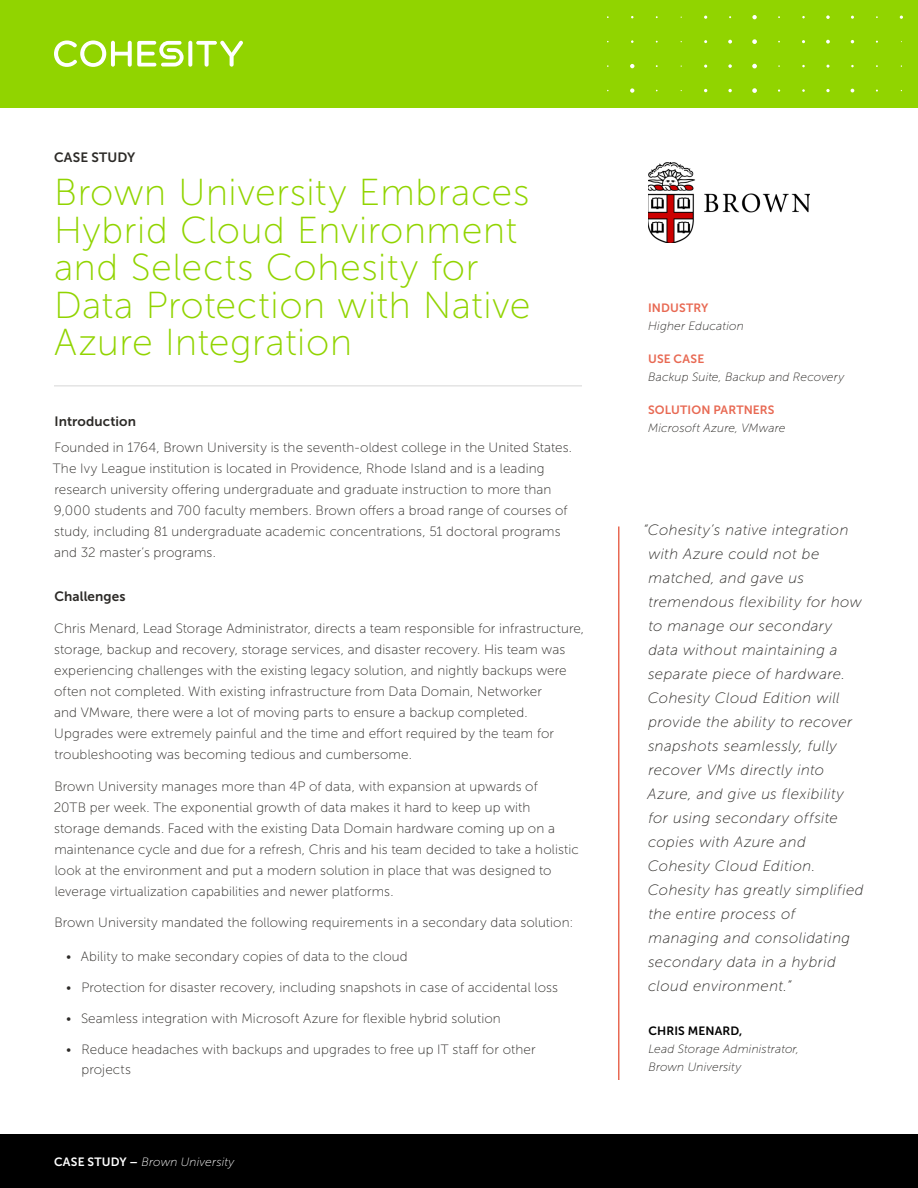
<style>
.page{position:relative;width:918px;height:1188px;background:#fff}
.page>*{position:absolute;margin:0;border:0;box-sizing:border-box;transform-origin:0 0}
.t1{font:37.5px/37.5px "Museo Sans 100";letter-spacing:.015em;color:#91d400}
.t2{font:italic 15px/24px "Museo Sans 100";letter-spacing:.025em;color:#2c2a27}
.t3{font:13.5px/21px "Museo Sans 100";letter-spacing:.01em;color:#2c2a27}
.t4{font:13.5px "Museo Sans 700";letter-spacing:.01em;color:#2c2a27}
.t5{font:italic 12px/18px "Museo Sans 100";letter-spacing:.01em;color:#2c2a27}
.t6{font:12px "Museo Sans 700";letter-spacing:.01em;color:#e86953}
.t7{font:italic 12px "Museo Sans 100";letter-spacing:.01em;color:#fff}
.t8{font:12px "Museo Sans 700";letter-spacing:.01em;color:#000}
.s1{font-family:"Museo Sans 700";font-style:normal}
</style>
<div class="page">
<div style="left:0;top:0;width:918px;height:108px;background:#91d400"></div>
<svg style="left:188px;top:41px;width:4px;height:26px"></svg>
<svg style="left:196px;top:41px;width:47px;height:26px"></svg>
<svg style="left:54px;top:41px;width:130px;height:26px"></svg>
<div style="left:0;top:1134px;width:918px;height:54px;background:#000"></div>
<hr style="left:618px;top:526px;width:2px;height:554px;background:#e86953">
<svg style="left:752px;top:15px;width:5px;height:4px"></svg>
<svg style="left:826px;top:15px;width:4px;height:4px"></svg>
<svg style="left:752px;top:39px;width:5px;height:5px"></svg>
<svg style="left:826px;top:40px;width:4px;height:4px"></svg>
<svg style="left:728px;top:40px;width:4px;height:4px"></svg>
<svg style="left:752px;top:64px;width:5px;height:4px"></svg>
<svg style="left:630px;top:64px;width:4px;height:4px"></svg>
<svg style="left:728px;top:64px;width:4px;height:4px"></svg>
<svg style="left:752px;top:88px;width:5px;height:5px"></svg>
<svg style="left:826px;top:89px;width:4px;height:3px"></svg>
<svg style="left:630px;top:88px;width:4px;height:5px"></svg>
<svg style="left:728px;top:89px;width:4px;height:3px"></svg>
<img style="left:648px;top:162px;width:162px;height:81px">
<hr style="left:54px;top:386px;width:528px;height:1px;background:#d6d7d6">
<p class="t4" style="left:54px;top:150px;width:83px">CASE STUDY</p>
<h1 class="t1" style="left:54px;top:174px;width:478px">Brown University Embraces<br>Hybrid Cloud Environment and Selects Cohesity for<br>Data Protection with Native<br>Azure Integration</h1>
<p class="t4" style="left:55px;top:413px;width:83px">Introduction</p>
<p class="t3" style="left:53px;top:437px;width:521px">Founded in 1764, Brown University is the seventh-oldest college in the United States.<br>The Ivy League institution is located in Providence, Rhode Island and is a leading research university offering undergraduate and graduate instruction to more than 9,000 students and 700 faculty members. Brown offers a broad range of courses of study, including 81 undergraduate academic concentrations, 51 doctoral programs and 32 master’s programs.</p>
<p class="t4" style="left:54px;top:589px;width:73px">Challenges</p>
<p class="t3" style="left:54px;top:618px;width:532px">Chris Menard, Lead Storage Administrator, directs a team responsible for infrastructure, storage, backup and recovery, storage services, and disaster recovery. His team was experiencing challenges with the existing legacy solution, and nightly backups were often not completed. With existing infrastructure from Data Domain, Networker<br>and VMware, there were a lot of moving parts to ensure a backup completed.<br>Upgrades were extremely painful and the time and effort required by the team for troubleshooting was becoming tedious and cumbersome.</p>
<p class="t3" style="left:54px;top:776px;width:527px">Brown University manages more than 4P of data, with expansion at upwards of<br>20TB per week. The exponential growth of data makes it hard to keep up with storage demands. Faced with the existing Data Domain hardware coming up on a maintenance cycle and due for a refresh, Chris and his team decided to take a holistic look at the environment and put a modern solution in place that was designed to leverage virtualization capabilities and newer platforms.</p>
<p class="t3" style="left:54px;top:912px;width:521px">Brown University mandated the following requirements in a secondary data solution:</p>
<p class="t3" style="left:66px;top:946px;width:343px">• Ability to make secondary copies of data to the cloud</p>
<p class="t3" style="left:66px;top:977px;width:493px">• Protection for disaster recovery, including snapshots in case of accidental loss</p>
<p class="t3" style="left:66px;top:1008px;width:436px">• Seamless integration with Microsoft Azure for flexible hybrid solution</p>
<p class="t3" style="left:81px;top:1040px;width:456px;line-height:20.2px;text-indent:-15px">• Reduce headaches with backups and upgrades to free up IT staff for other projects</p>
<p class="t7" style="left:54px;top:1155px;width:182px"><span class="s1">CASE STUDY –</span> Brown University</p>
<p class="t6" style="left:648px;top:301px;width:62px">INDUSTRY</p>
<p class="t5" style="left:648px;top:317px;width:97px">Higher Education</p>
<p class="t6" style="left:648px;top:352px;width:58px">USE CASE</p>
<p class="t5" style="left:648px;top:368px;width:198px">Backup Suite, Backup and Recovery</p>
<p class="t6" style="left:648px;top:403px;width:128px">SOLUTION PARTNERS</p>
<p class="t5" style="left:648px;top:419px;width:139px">Microsoft Azure, VMware</p>
<p class="t2" style="left:643px;top:518px;width:222px">“Cohesity’s native integration with Azure could not be matched, and gave us tremendous flexibility for how to manage our secondary<br>data without maintaining a separate piece of hardware.<br>Cohesity Cloud Edition will provide the ability to recover snapshots seamlessly, fully recover VMs directly into<br>Azure, and give us flexibility<br>for using secondary offsite copies with Azure and<br>Cohesity Cloud Edition.<br>Cohesity has greatly simplified the entire process of managing and consolidating secondary data in a hybrid cloud environment.”</p>
<p class="t8" style="left:648px;top:1024px;width:95px">CHRIS MENARD,</p>
<p class="t5" style="left:648px;top:1040px;width:152px">Lead Storage Administrator,<br>Brown University</p>
</div>
